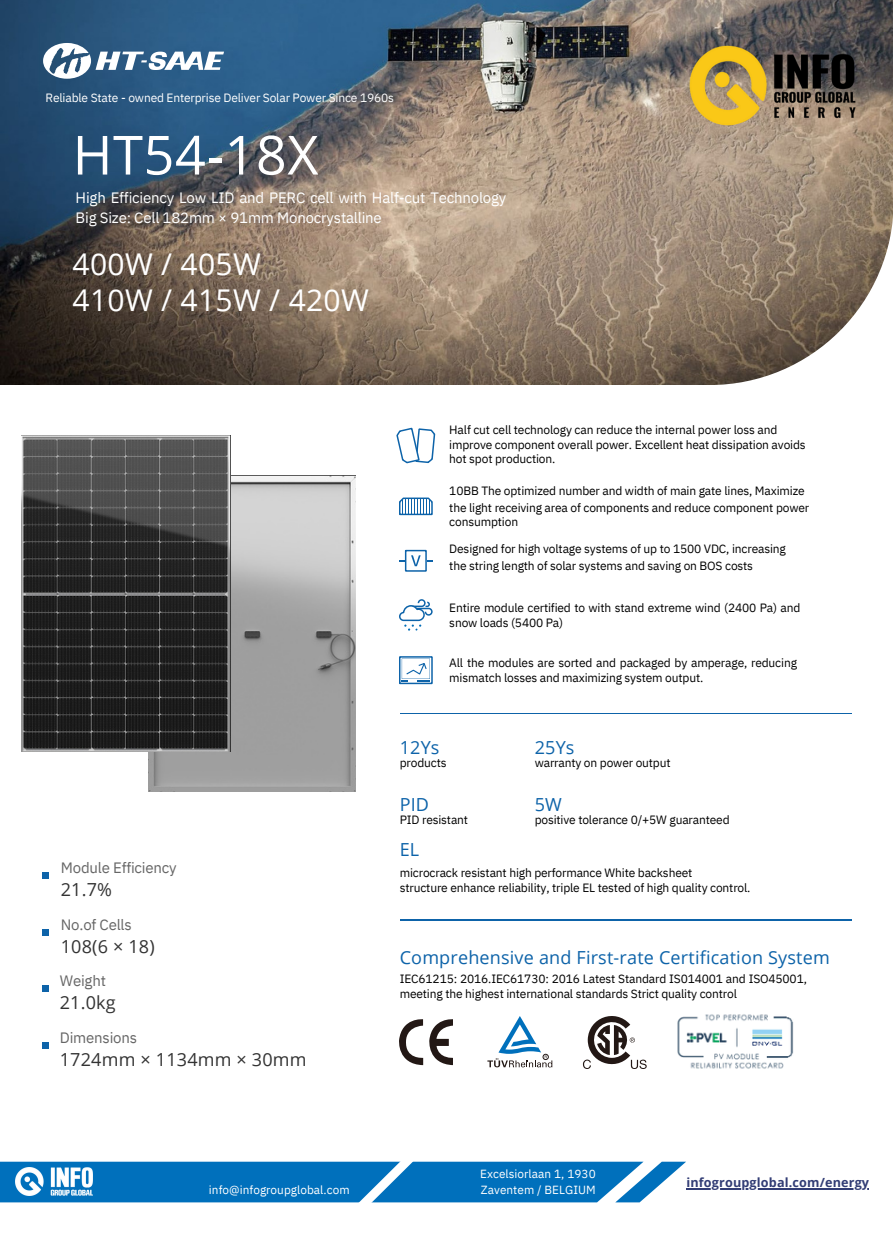
<style>
.page{position:relative;width:893px;height:1233px;background:#fff}
.page>*{position:absolute;margin:0;border:0;box-sizing:border-box;transform-origin:0 0}
.t1{font:54px "Open Sans";letter-spacing:.01em;color:#fff}
.t2{font:30px "Open Sans";letter-spacing:.01em;color:#fff}
.t3{font:18px "Open Sans";letter-spacing:.01em;color:#0d63a9}
.t4{font:18px "Open Sans";letter-spacing:.01em;color:#333}
.t5{font:15px/20.2px "IBM Plex Sans";letter-spacing:-.015em;color:#fff}
.t6{font:15px "IBM Plex Sans";letter-spacing:-.015em;color:#666}
.t7{font:700 12.6px "Open Sans";letter-spacing:.01em;color:#323d75}
.t8{font:12px/14.7px "IBM Plex Sans";letter-spacing:-.015em;color:#000}
.t9{font:12px "IBM Plex Sans";letter-spacing:-.015em;color:#fff}
.t10{font:11.85px "IBM Plex Sans";letter-spacing:.005em;color:#fff}
</style>
<div class="page">
<img style="left:149px;top:476px;width:206px;height:316px">
<img style="left:0;top:0;width:892px;height:385px">
<svg style="left:42px;top:872px;width:6px;height:6px"></svg>
<svg style="left:42px;top:929px;width:6px;height:6px"></svg>
<svg style="left:42px;top:986px;width:6px;height:6px"></svg>
<svg style="left:42px;top:1043px;width:6px;height:6px"></svg>
<svg style="left:43px;top:43px;width:181px;height:36px"></svg>
<svg style="left:399px;top:1019px;width:54px;height:46px"></svg>
<hr style="left:399px;top:560px;width:33px;height:2px;background:#0d63a9">
<svg style="left:405px;top:550px;width:21px;height:22px"></svg>
<svg style="left:396px;top:428px;width:39px;height:35px"></svg>
<svg style="left:399px;top:656px;width:33px;height:28px"></svg>
<svg style="left:399px;top:599px;width:33px;height:32px"></svg>
<svg style="left:399px;top:498px;width:33px;height:17px"></svg>
<svg style="left:487px;top:1016px;width:65px;height:51px"></svg>
<svg style="left:582px;top:1016px;width:65px;height:53px"></svg>
<hr style="left:399px;top:713px;width:452px;height:1px;background:#0d63a9">
<hr style="left:399px;top:919px;width:452px;height:1px;background:#0d63a9">
<img style="left:677px;top:1014px;width:117px;height:55px">
<img style="left:22px;top:435px;width:208px;height:316px">
<img style="left:686px;top:30px;width:176px;height:100px">
<hr style="left:686px;top:1188px;width:182px;height:1px;background:#323d75">
<svg style="left:0;top:1161px;width:685px;height:42px;background:#2082c4"></svg>
<p class="t9" style="left:46px;top:89px;width:350px">Reliable State - owned Enterprise Deliver Solar Power Since 1960s</p>
<p class="t1" style="left:73px;top:117px;width:247px">HT54-18X</p>
<p class="t5" style="left:76px;top:187px;width:432px">High Efficiency Low LID and PERC cell with Half-cut Technology<br>Big Size: Cell 182mm × 91mm Monocrystalline</p>
<p class="t2" style="left:73px;top:243px;width:190px">400W / 405W</p>
<p class="t2" style="left:73px;top:279px;width:297px">410W / 415W / 420W</p>
<p class="t6" style="left:61px;top:858px;width:117px">Module Efficiency</p>
<p class="t4" style="left:61px;top:877px;width:53px">21.7%</p>
<p class="t6" style="left:61px;top:914px;width:72px">No.of Cells</p>
<p class="t4" style="left:61px;top:934px;width:95px">108(6 × 18)</p>
<p class="t6" style="left:60px;top:971px;width:48px">Weight</p>
<p class="t4" style="left:60px;top:990px;width:57px">21.0kg</p>
<p class="t6" style="left:60px;top:1027px;width:79px">Dimensions</p>
<p class="t4" style="left:60px;top:1047px;width:248px">1724mm × 1134mm × 30mm</p>
<p class="t10" style="left:209px;top:1182px;width:142px">info@infogroupglobal.com</p>
<p class="t8" style="left:449px;top:422px;width:358px">Half cut cell technology can reduce the internal power loss and improve component overall power. Excellent heat dissipation avoids hot spot production.</p>
<p class="t8" style="left:449px;top:483px;width:357px">10BB The optimized number and width of main gate lines, Maximize</p>
<p class="t8" style="left:449px;top:500px;width:361px">the light receiving area of components and reduce component power</p>
<p class="t8" style="left:449px;top:515px;width:70px">consumption</p>
<p class="t8" style="left:449px;top:542px;width:338px">Designed for high voltage systems of up to 1500 VDC, increasing</p>
<p class="t8" style="left:449px;top:558px;width:305px">the string length of solar systems and saving on BOS costs</p>
<p class="t8" style="left:449px;top:601px;width:352px">Entire module certified to with stand extreme wind (2400 Pa) and snow loads (5400 Pa)</p>
<p class="t8" style="left:449px;top:655px;width:349px">All the modules are sorted and packaged by amperage, reducing mismatch losses and maximizing system output.</p>
<p class="t3" style="left:399px;top:735px;width:41px">12Ys</p>
<p class="t3" style="left:534px;top:735px;width:41px">25Ys</p>
<p class="t8" style="left:399px;top:755px;width:48px">products</p>
<p class="t8" style="left:534px;top:755px;width:137px">warranty on power output</p>
<p class="t3" style="left:399px;top:792px;width:31px">PID</p>
<p class="t3" style="left:399px;top:837px;width:21px">EL</p>
<p class="t8" style="left:399px;top:812px;width:70px">PID resistant</p>
<p class="t3" style="left:534px;top:792px;width:29px">5W</p>
<p class="t8" style="left:534px;top:812px;width:196px">positive tolerance 0/+5W guaranteed</p>
<p class="t8" style="left:399px;top:865px;width:294px">microcrack resistant high performance White backsheet</p>
<p class="t8" style="left:399px;top:880px;width:352px">structure enhance reliability, triple EL tested of high quality control.</p>
<p class="t3" style="left:399px;top:944px;width:431px">Comprehensive and First-rate Certification System</p>
<p class="t8" style="left:399px;top:971px;width:408px">IEC61215: 2016.IEC61730: 2016 Latest Standard IS014001 and ISO45001, meeting the highest international standards Strict quality control</p>
<p class="t10" style="left:480px;top:1166px;width:117px">Excelsiorlaan 1, 1930</p>
<p class="t10" style="left:481px;top:1182px;width:116px">Zaventem / BELGIUM</p>
<p class="t7" style="left:686px;top:1174px;width:184px">infogroupglobal.com/energy</p>
</div>
